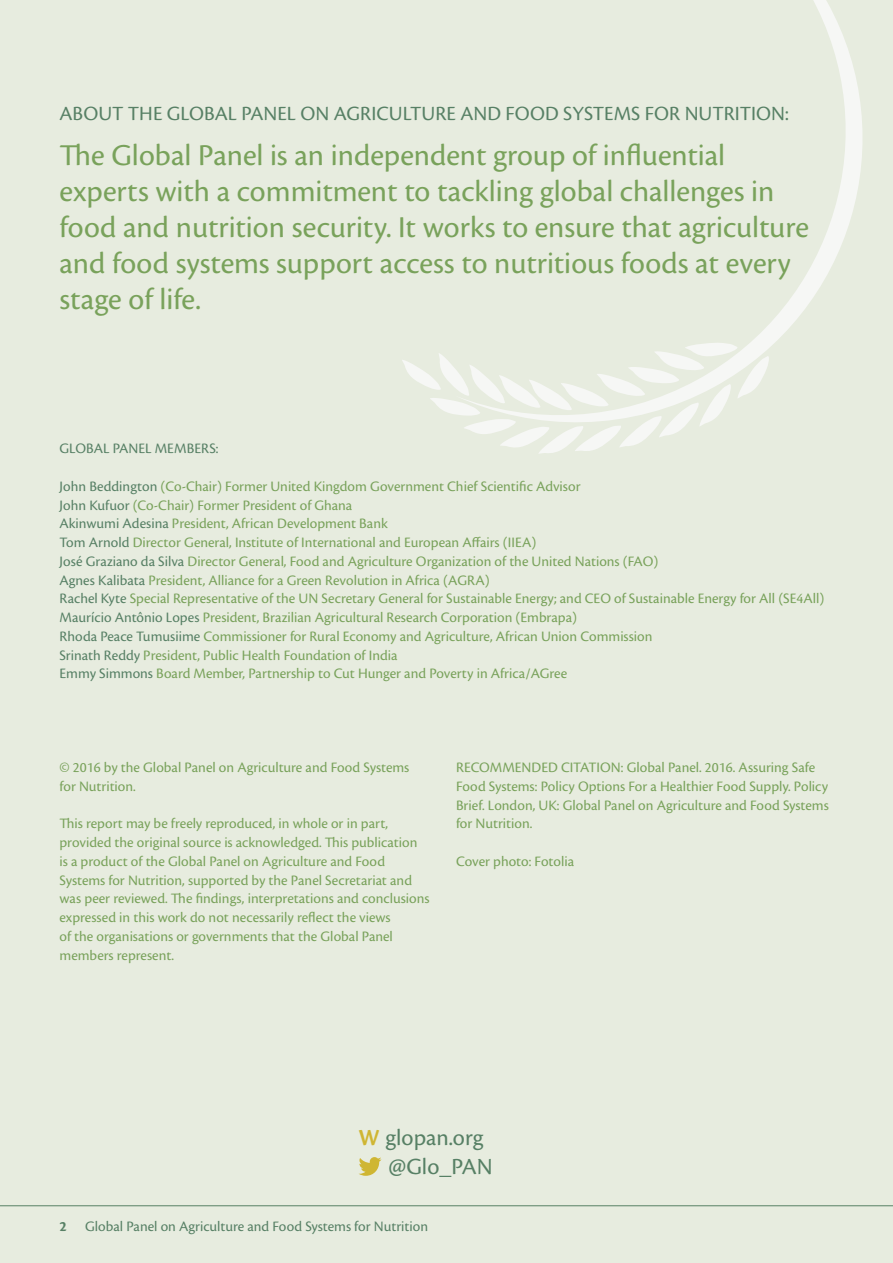
<style>
.page{position:relative;width:893px;height:1263px;background:#e7ecdf}
.page>*{position:absolute;margin:0;border:0;box-sizing:border-box;transform-origin:0 0}
.t1{font:31.5px/36px "Cronos Pro";color:#79a25b}
.t2{font:24px/28.8px "Cronos Pro";color:#578065}
.t3{font:21px "Cronos Pro";color:#578065}
.t4{font:15px/18.8px "Cronos Pro";color:#79a25b}
.t5{font:15px "Cronos Pro";color:#578065}
.s1{color:#578065}
.s2{font-weight:600;color:#cfb633}
.s3{font-weight:700}
</style>
<div class="page">
<svg style="left:359px;top:1157px;width:23px;height:19px"></svg>
<svg style="left:402px;top:353px;width:272px;height:101px"></svg>
<svg style="left:455px;top:0;width:408px;height:433px"></svg>
<hr style="left:0;top:1205px;width:893px;height:1px;background:#578065">
<h3 class="t3" style="left:60px;top:102px;width:731px">ABOUT THE GLOBAL PANEL ON AGRICULTURE AND FOOD SYSTEMS FOR NUTRITION:</h3>
<p class="t1" style="left:60px;top:137px;width:751px">The Global Panel is an independent group of influential experts with a commitment to tackling global challenges in food and nutrition security. It works to ensure that agriculture and food systems support access to nutritious foods at every stage of life.</p>
<p class="t5" style="left:60px;top:440px;width:160px">GLOBAL PANEL MEMBERS:</p>
<p class="t4" style="left:60px;top:477px;width:766px"><span class="s1">John Beddington</span> (Co-Chair) Former United Kingdom Government Chief Scientific Advisor<br><span class="s1">John Kufuor</span> (Co-Chair) Former President of Ghana<br><span class="s1">Akinwumi Adesina</span> President, African Development Bank<br><span class="s1">Tom Arnold</span> Director General, Institute of International and European Affairs (IIEA)<br><span class="s1">José Graziano da Silva</span> Director General, Food and Agriculture Organization of the United Nations (FAO)<br><span class="s1">Agnes Kalibata</span> President, Alliance for a Green Revolution in Africa (AGRA)<br><span class="s1">Rachel Kyte</span> Special Representative of the UN Secretary General for Sustainable Energy; and CEO of Sustainable Energy for All (SE4All)<br><span class="s1">Maurício Antônio Lopes</span> President, Brazilian Agricultural Research Corporation (Embrapa)<br><span class="s1">Rhoda Peace Tumusiime</span> Commissioner for Rural Economy and Agriculture, African Union Commission<br><span class="s1">Srinath Reddy</span> President, Public Health Foundation of India<br><span class="s1">Emmy Simmons</span> Board Member, Partnership to Cut Hunger and Poverty in Africa/AGree</p>
<p class="t4" style="left:60px;top:758px;width:351px">© 2016 by the Global Panel on Agriculture and Food Systems for Nutrition.</p>
<p class="t4" style="left:60px;top:814px;width:372px">This report may be freely reproduced, in whole or in part, provided the original source is acknowledged. This publication<br>is a product of the Global Panel on Agriculture and Food Systems for Nutrition, supported by the Panel Secretariat and was peer reviewed. The findings, interpretations and conclusions expressed in this work do not necessarily reflect the views<br>of the organisations or governments that the Global Panel members represent.</p>
<p class="t4" style="left:456px;top:758px;width:374px">RECOMMENDED CITATION: Global Panel. 2016. Assuring Safe Food Systems: Policy Options For a Healthier Food Supply. Policy Brief. London, UK: Global Panel on Agriculture and Food Systems for Nutrition.</p>
<p class="t4" style="left:456px;top:852px;width:120px">Cover photo: Fotolia</p>
<h2 class="t2" style="left:388px;top:1123px;width:106px;text-indent:-30px"><span class="s2">W</span> glopan.org @Glo_PAN</h2>
<p class="t5" style="left:60px;top:1217px;width:370px"><span class="s3">2</span> Global Panel on Agriculture and Food Systems for Nutrition</p>
</div>
